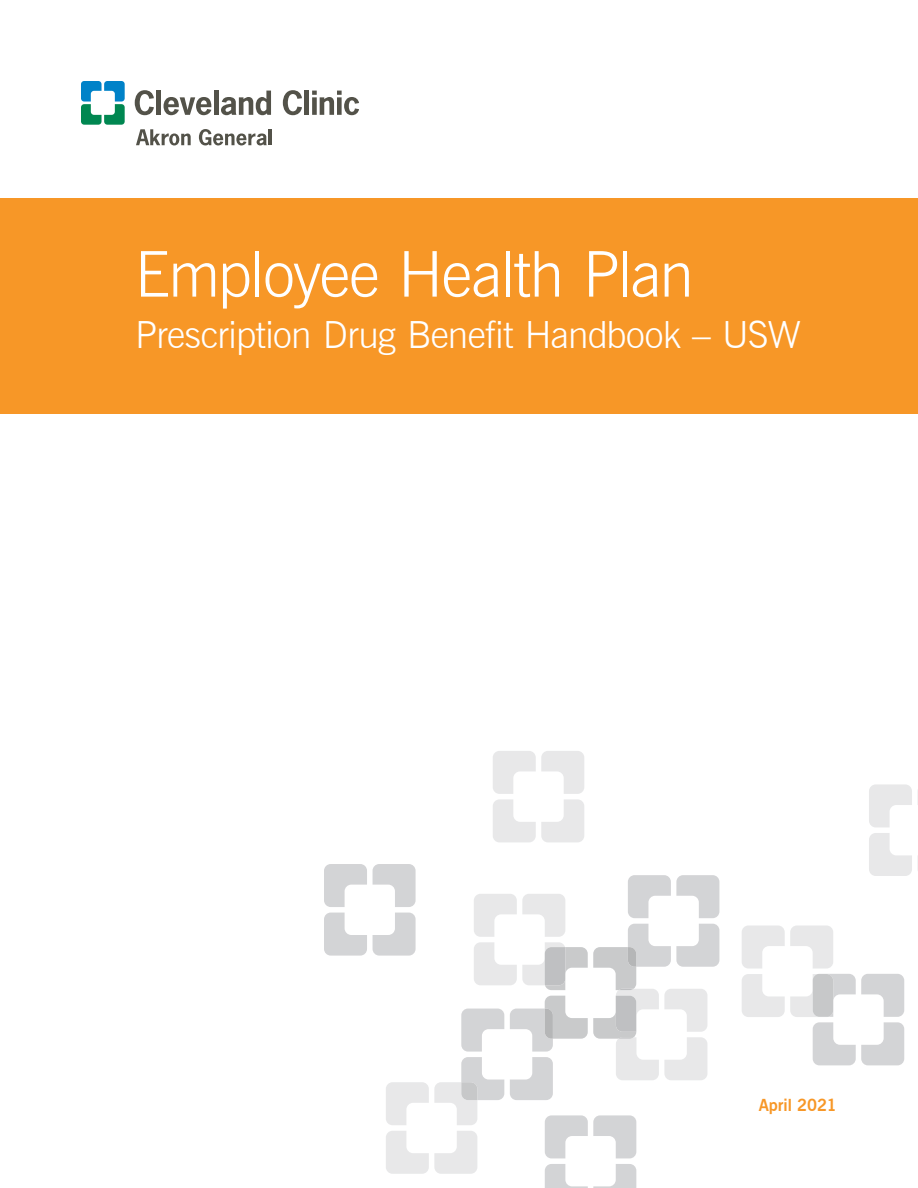
<style>
.page{position:relative;width:918px;height:1188px;background:#fff}
.page>*{position:absolute;margin:0;border:0;box-sizing:border-box;transform-origin:0 0}
.t1{font:300 63px "News Gothic BT";letter-spacing:-.025em;color:#fff}
.t2{font:300 37.5px "News Gothic BT";letter-spacing:-.02em;color:#fff}
.t3{font:700 16.5px "News Gothic BT";color:#f79727}
</style>
<div class="page">
<svg style="left:742px;top:925px;width:162px;height:140px"></svg>
<svg style="left:324px;top:864px;width:395px;height:324px"></svg>
<svg style="left:493px;top:751px;width:91px;height:91px"></svg>
<svg style="left:869px;top:833px;width:49px;height:43px"></svg>
<svg style="left:869px;top:784px;width:49px;height:43px"></svg>
<div style="left:0;top:198px;width:918px;height:216px;background:#f79727"></div>
<svg style="left:135px;top:90px;width:19px;height:25px"></svg>
<div style="left:156px;top:91px;width:5px;height:24px;background:#535249"></div>
<svg style="left:164px;top:97px;width:47px;height:18px"></svg>
<div style="left:214px;top:91px;width:5px;height:24px;background:#535249"></div>
<svg style="left:221px;top:91px;width:50px;height:24px"></svg>
<svg style="left:283px;top:90px;width:19px;height:25px"></svg>
<hr style="left:305px;top:91px;width:4px;height:24px;background:#535249">
<svg style="left:312px;top:91px;width:47px;height:24px"></svg>
<svg style="left:81px;top:81px;width:44px;height:44px"></svg>
<svg style="left:136px;top:129px;width:55px;height:16px"></svg>
<svg style="left:199px;top:129px;width:68px;height:16px"></svg>
<hr style="left:269px;top:129px;width:3px;height:16px;background:#535249">
<h1 class="t1" style="left:135px;top:236px;width:560px">Employee Health Plan</h1>
<p class="t2" style="left:135px;top:312px;width:667px">Prescription Drug Benefit Handbook – USW</p>
<p class="t3" style="left:759px;top:1095px;width:80px">April 2021</p>
</div>
